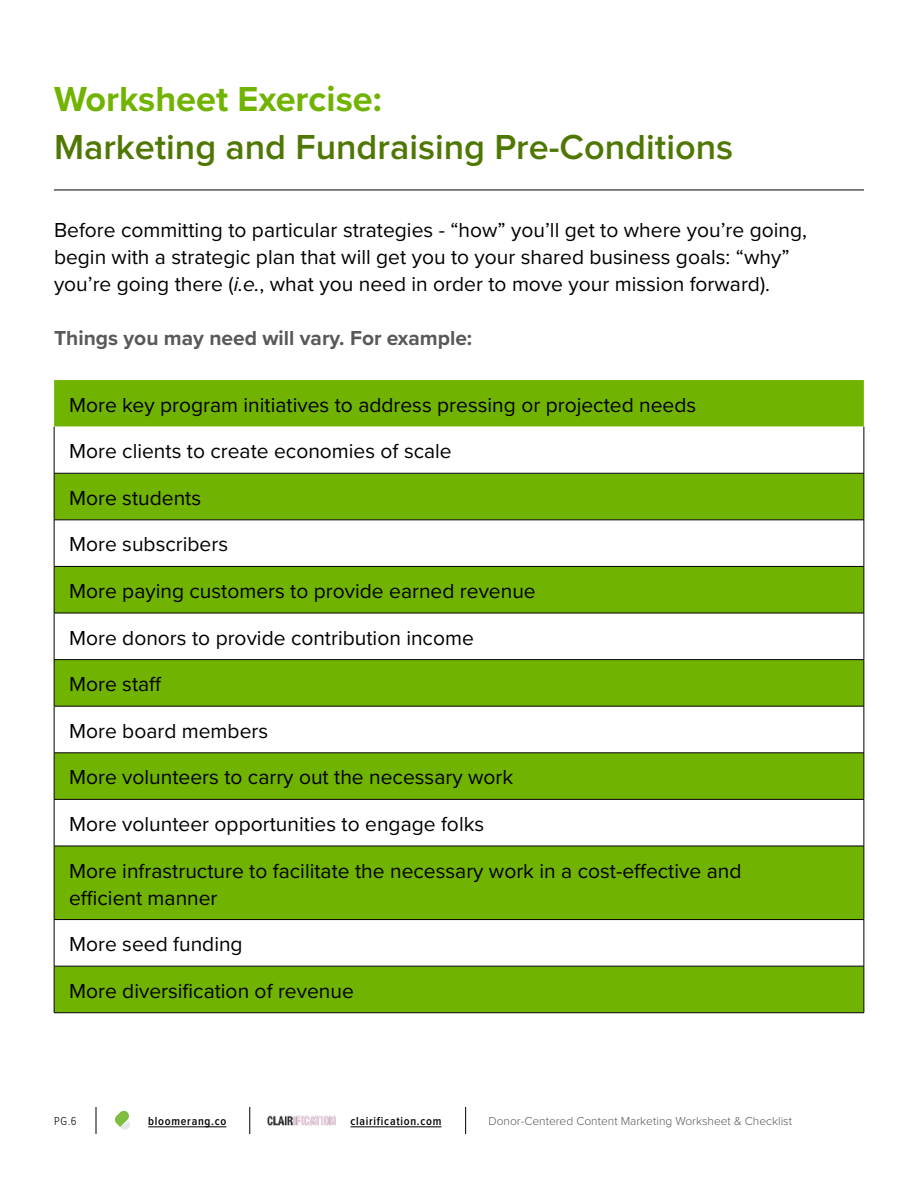
<style>
.page{position:relative;width:918px;height:1188px;background:#fff}
.page>*{position:absolute;margin:0;border:0;box-sizing:border-box;transform-origin:0 0}
.t1{font:600 36px "Proxima Nova";color:#4f7703}
.t2{font:700 36px "Proxima Nova";color:#70b300}
.t3{font:21px/27px "Proxima Nova";color:#000}
.t4{font:700 21px "Proxima Nova";color:#59595c}
.t5{font:300 12px "Proxima Nova";color:#58595b}
.t6{font:600 12px "Proxima Nova Cond";letter-spacing:.06em;color:#000}
.t7{font:300 12px "Proxima Nova Cond";color:#000}
.s1{font-style:italic}
</style>
<div class="page">
<img style="left:267px;top:1116px;width:69px;height:9px">
<hr style="left:148px;top:1127px;width:78px;height:1px;background:#000">
<hr style="left:350px;top:1127px;width:91px;height:1px;background:#000">
<svg style="left:249px;top:1107px;width:1px;height:27px"></svg>
<svg style="left:465px;top:1107px;width:1px;height:27px"></svg>
<svg style="left:96px;top:1107px;width:1px;height:27px"></svg>
<svg style="left:115px;top:1110px;width:15px;height:20px"></svg>
<hr style="left:54px;top:190px;width:810px;height:1px;background:#000">
<div style="left:54px;top:380px;width:810px;height:632px;background:#70b300"></div>
<svg style="left:55px;top:427px;width:809px;height:539px"></svg>
<hr style="left:54px;top:427px;width:1px;height:46px;background:#000">
<hr style="left:864px;top:427px;width:1px;height:46px;background:#000">
<hr style="left:54px;top:473px;width:810px;height:1px;background:#000">
<hr style="left:54px;top:473px;width:1px;height:47px;background:#000">
<hr style="left:864px;top:473px;width:1px;height:47px;background:#000">
<hr style="left:54px;top:520px;width:810px;height:1px;background:#000">
<hr style="left:54px;top:520px;width:1px;height:46px;background:#000">
<hr style="left:864px;top:520px;width:1px;height:46px;background:#000">
<hr style="left:54px;top:566px;width:810px;height:1px;background:#000">
<hr style="left:54px;top:567px;width:1px;height:46px;background:#000">
<hr style="left:864px;top:567px;width:1px;height:46px;background:#000">
<hr style="left:54px;top:613px;width:810px;height:1px;background:#000">
<hr style="left:54px;top:613px;width:1px;height:46px;background:#000">
<hr style="left:864px;top:613px;width:1px;height:46px;background:#000">
<hr style="left:54px;top:659px;width:810px;height:1px;background:#000">
<hr style="left:54px;top:660px;width:1px;height:46px;background:#000">
<hr style="left:864px;top:660px;width:1px;height:46px;background:#000">
<hr style="left:54px;top:706px;width:810px;height:1px;background:#000">
<hr style="left:54px;top:706px;width:1px;height:47px;background:#000">
<hr style="left:864px;top:706px;width:1px;height:47px;background:#000">
<hr style="left:54px;top:753px;width:810px;height:1px;background:#000">
<hr style="left:54px;top:753px;width:1px;height:46px;background:#000">
<hr style="left:864px;top:753px;width:1px;height:46px;background:#000">
<hr style="left:54px;top:799px;width:810px;height:1px;background:#000">
<hr style="left:54px;top:800px;width:1px;height:46px;background:#000">
<hr style="left:864px;top:800px;width:1px;height:46px;background:#000">
<hr style="left:54px;top:846px;width:810px;height:1px;background:#000">
<hr style="left:54px;top:846px;width:1px;height:73px;background:#000">
<hr style="left:864px;top:846px;width:1px;height:73px;background:#000">
<hr style="left:54px;top:919px;width:810px;height:1px;background:#000">
<hr style="left:54px;top:920px;width:1px;height:46px;background:#000">
<hr style="left:864px;top:920px;width:1px;height:46px;background:#000">
<hr style="left:54px;top:966px;width:810px;height:1px;background:#000">
<hr style="left:54px;top:966px;width:1px;height:47px;background:#000">
<hr style="left:864px;top:966px;width:1px;height:47px;background:#000">
<hr style="left:54px;top:1012px;width:810px;height:1px;background:#000">
<h1 class="t2" style="left:54px;top:73px;width:329px">Worksheet Exercise:</h1>
<h1 class="t1" style="left:54px;top:131px;width:681px">Marketing and Fundraising Pre-Conditions</h1>
<p class="t3" style="left:54px;top:215px;width:755px">Before committing to particular strategies - “how” you’ll get to where you’re going, begin with a strategic plan that will get you to your shared business goals: “why” you’re going there (<span class="s1">i.e.</span>, what you need in order to move your mission forward).</p>
<p class="t4" style="left:54px;top:322px;width:420px">Things you may need will vary. For example:</p>
<p class="t3" style="left:69px;top:390px;width:629px">More key program initiatives to address pressing or projected needs</p>
<p class="t3" style="left:69px;top:437px;width:384px">More clients to create economies of scale</p>
<p class="t3" style="left:69px;top:483px;width:134px">More students</p>
<p class="t3" style="left:69px;top:530px;width:160px">More subscribers</p>
<p class="t3" style="left:69px;top:577px;width:468px">More paying customers to provide earned revenue</p>
<p class="t3" style="left:69px;top:623px;width:406px">More donors to provide contribution income</p>
<p class="t3" style="left:69px;top:670px;width:94px">More staff</p>
<p class="t3" style="left:69px;top:716px;width:201px">More board members</p>
<p class="t3" style="left:69px;top:763px;width:446px">More volunteers to carry out the necessary work</p>
<p class="t3" style="left:69px;top:810px;width:417px">More volunteer opportunities to engage folks</p>
<p class="t3" style="left:69px;top:856px;width:674px">More infrastructure to facilitate the necessary work in a cost-effective and efficient manner</p>
<p class="t3" style="left:69px;top:930px;width:175px">More seed funding</p>
<p class="t3" style="left:69px;top:976px;width:286px">More diversification of revenue</p>
<p class="t7" style="left:54px;top:1116px;width:24px">PG.6</p>
<p class="t6" style="left:148px;top:1116px;width:80px">bloomerang.co</p>
<p class="t6" style="left:350px;top:1116px;width:92px">clairification.com</p>
<p class="t5" style="left:488px;top:1116px;width:305px">Donor-Centered Content Marketing Worksheet &amp; Checklist</p>
</div>
